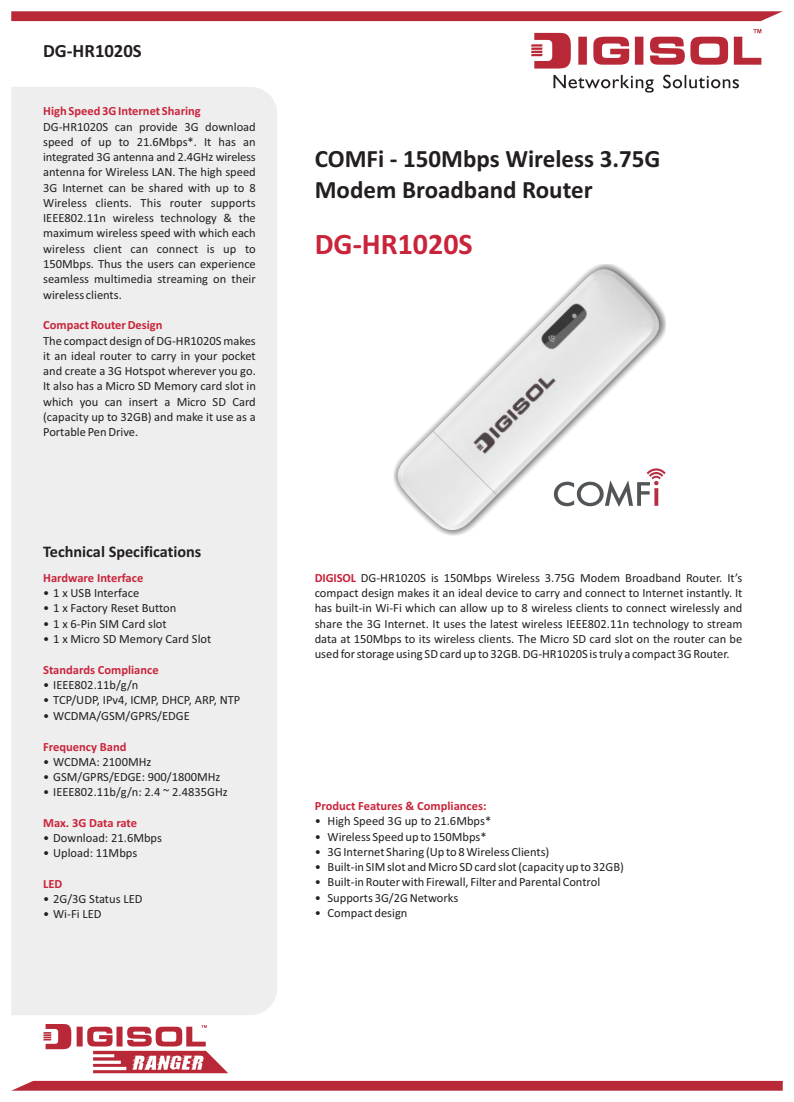
<style>
.page{position:relative;width:794px;height:1102px;background:#fff}
.page>*{position:absolute;margin:0;border:0;box-sizing:border-box;transform-origin:0 0}
.t1{font:700 30px "Calibri";color:#c9243a}
.t2{font:700 25px/30.5px "Calibri";color:#231f20}
.t3{font:700 18.75px "Calibri";color:#231f20}
.t4{font:700 16.25px "Calibri";color:#231f20}
.t5{font:12.5px/15.2px "Calibri";color:#231f20;text-align:justify}
.t6{font:700 12.5px "Calibri";color:#c9243a}
.s1{font-weight:700;color:#c9243a}
</style>
<div class="page">
<svg style="left:11px;top:11px;width:771px;height:10px;background:#ba313f"></svg>
<svg style="left:11px;top:1081px;width:771px;height:10px;background:#ba313f"></svg>
<div style="left:11px;top:87px;width:266px;height:928px;background:#eeeeef"></div>
<svg style="left:531px;top:29px;width:230px;height:40px"></svg>
<svg style="left:553px;top:75px;width:186px;height:18px"></svg>
<svg style="left:43px;top:1024px;width:28px;height:25px"></svg>
<svg style="left:77px;top:1025px;width:151px;height:48px"></svg>
<div style="left:393px;top:265px;width:272px;height:271px;background:#231f20;opacity:.78"></div>
<img style="left:395px;top:265px;width:267px;height:269px">
<svg style="left:554px;top:468px;width:111px;height:39px"></svg>
<h3 class="t3" style="left:43px;top:43px;width:100px">DG-HR1020S</h3>
<p class="t6" style="left:43px;top:106px;width:159px">High Speed 3G Internet Sharing</p>
<p class="t5" style="left:43px;top:120px;width:214px">DG-HR1020S can provide 3G download speed of up to 21.6Mbps*. It has an integrated 3G antenna and 2.4GHz wireless antenna for Wireless LAN. The high speed 3G Internet can be shared with up to 8<br>Wireless clients. This router supports IEEE802.11n wireless technology &amp; the maximum wireless speed with which each wireless client can connect is up to 150Mbps. Thus the users can experience seamless multimedia streaming on their wireless clients.</p>
<p class="t6" style="left:43px;top:320px;width:121px">Compact Router Design</p>
<p class="t5" style="left:43px;top:334px;width:214px">The compact design of DG-HR1020S makes it an ideal router to carry in your pocket and create a 3G Hotspot wherever you go.<br>It also has a Micro SD Memory card slot in which you can insert a Micro SD Card (capacity up to 32GB) and make it use as a Portable Pen Drive.</p>
<h3 class="t4" style="left:43px;top:545px;width:160px">Technical Specifications</h3>
<p class="t6" style="left:43px;top:572px;width:102px">Hardware Interface</p>
<p class="t5" style="left:43px;top:586px;width:98px">• 1 x USB Interface</p>
<p class="t5" style="left:43px;top:602px;width:135px">• 1 x Factory Reset Button</p>
<p class="t5" style="left:43px;top:617px;width:125px">• 1 x 6-Pin SIM Card slot</p>
<p class="t5" style="left:43px;top:632px;width:170px">• 1 x Micro SD Memory Card Slot</p>
<p class="t6" style="left:43px;top:664px;width:117px">Standards Compliance</p>
<p class="t5" style="left:43px;top:678px;width:97px">• IEEE802.11b/g/n</p>
<p class="t5" style="left:43px;top:694px;width:199px">• TCP/UDP, IPv4, ICMP, DHCP, ARP, NTP</p>
<p class="t5" style="left:43px;top:709px;width:148px">• WCDMA/GSM/GPRS/EDGE</p>
<p class="t6" style="left:43px;top:741px;width:85px">Frequency Band</p>
<p class="t5" style="left:43px;top:755px;width:110px">• WCDMA: 2100MHz</p>
<p class="t5" style="left:43px;top:770px;width:179px">• GSM/GPRS/EDGE: 900/1800MHz</p>
<p class="t5" style="left:43px;top:785px;width:186px">• IEEE802.11b/g/n: 2.4 ~ 2.4835GHz</p>
<p class="t6" style="left:43px;top:817px;width:95px">Max. 3G Data rate</p>
<p class="t5" style="left:43px;top:831px;width:120px">• Download: 21.6Mbps</p>
<p class="t5" style="left:43px;top:847px;width:96px">• Upload: 11Mbps</p>
<p class="t6" style="left:43px;top:878px;width:21px">LED</p>
<p class="t5" style="left:43px;top:892px;width:101px">• 2G/3G Status LED</p>
<p class="t5" style="left:43px;top:908px;width:60px">• Wi-Fi LED</p>
<h2 class="t2" style="left:315px;top:146px;width:347px">COMFi - 150Mbps Wireless 3.75G<br>Modem Broadband Router</h2>
<h1 class="t1" style="left:315px;top:231px;width:159px">DG-HR1020S</h1>
<p class="t5" style="left:315px;top:571px;width:429px"><span class="s1">DIGISOL</span> DG-HR1020S is 150Mbps Wireless 3.75G Modem Broadband Router. It’s compact design makes it an ideal device to carry and connect to Internet instantly. It has built-in Wi-Fi which can allow up to 8 wireless clients to connect wirelessly and share the 3G Internet. It uses the latest wireless IEEE802.11n technology to stream data at 150Mbps to its wireless clients. The Micro SD card slot on the router can be used for storage using SD card up to 32GB. DG-HR1020S is truly a compact 3G Router.</p>
<p class="t6" style="left:315px;top:801px;width:173px">Product Features &amp; Compliances:</p>
<p class="t5" style="left:315px;top:815px;width:178px">• High Speed 3G up to 21.6Mbps*</p>
<p class="t5" style="left:315px;top:830px;width:173px">• Wireless Speed up to 150Mbps*</p>
<p class="t5" style="left:315px;top:845px;width:236px">• 3G Internet Sharing (Up to 8 Wireless Clients)</p>
<p class="t5" style="left:315px;top:860px;width:311px">• Built-in SIM slot and Micro SD card slot (capacity up to 32GB)</p>
<p class="t5" style="left:315px;top:876px;width:287px">• Built-in Router with Firewall, Filter and Parental Control</p>
<p class="t5" style="left:315px;top:891px;width:145px">• Supports 3G/2G Networks</p>
<p class="t5" style="left:315px;top:906px;width:94px">• Compact design</p>
</div>
